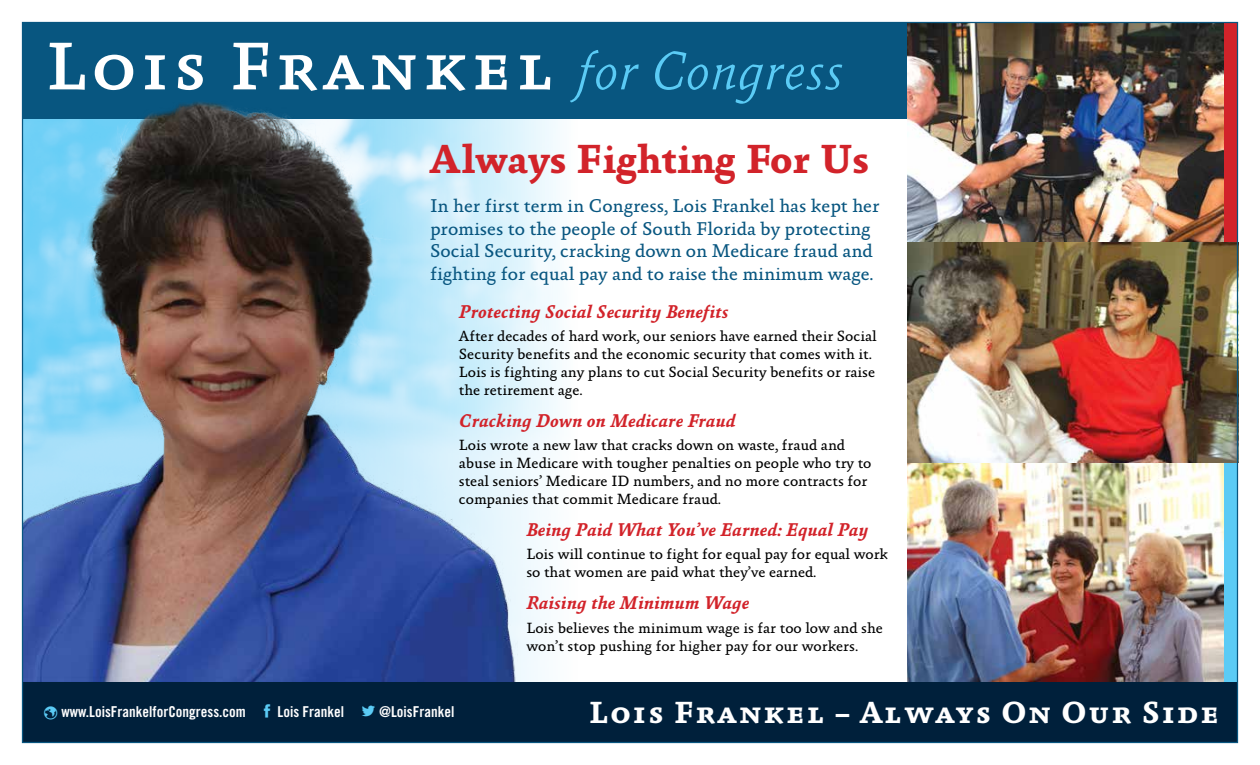
<style>
.page{position:relative;width:1260px;height:765px;background:#fff}
.page>*{position:absolute;margin:0;border:0;box-sizing:border-box;transform-origin:0 0}
.t1{font:68.38px "Absara TF Medium SC";letter-spacing:.04em;color:#fff}
.t2{font:700 41.25px "Absara TF";color:#d2232a}
.t3{font:31px "Absara TF Bold SC";letter-spacing:.04em;color:#fff}
.t4{font:18.75px/22.5px "Absara";color:#085680}
.t5{font:italic 700 18.75px "Absara TF";color:#d2232a}
.t6{font:15px/18px "Absara";color:#000}
.t7{font:15px "Trade Gothic LT Std Bd Cn 20";color:#fff}
.s1{font-family:"Absara TF";font-weight:300;font-style:italic;font-size:55.25px;color:#5bcbf5}
.s2{color:#5bcbf5}
</style>
<div class="page">
<div style="left:22px;top:22px;width:885px;height:97px;background:#085680"></div>
<div style="left:907px;top:461px;width:331px;height:221px;background:#5bcbf5"></div>
<img style="left:907px;top:463px;width:316px;height:219px">
<svg style="left:907px;top:22px;width:331px;height:221px;background:#a5313a"></svg>
<img style="left:907px;top:24px;width:316px;height:219px">
<img style="left:907px;top:243px;width:329px;height:220px">
<div style="left:22px;top:682px;width:1216px;height:60px;background:#00203b"></div>
<img style="left:24px;top:102px;width:511px;height:580px">
<h1 class="t1" style="left:46px;top:30px;width:799px">Lois Frankel <span class="s1">for Congress</span></h1>
<h2 class="t2" style="left:430px;top:135px;width:441px">Always Fighting For Us</h2>
<p class="t4" style="left:430px;top:195px;width:451px">In her first term in Congress, Lois Frankel has kept her promises to the people of South Florida by protecting Social Security, cracking down on Medicare fraud and fighting for equal pay and to raise the minimum wage.</p>
<p class="t5" style="left:459px;top:300px;width:271px">Protecting Social Security Benefits</p>
<p class="t6" style="left:459px;top:327px;width:419px">After decades of hard work, our seniors have earned their Social Security benefits and the economic security that comes with it.<br>Lois is fighting any plans to cut Social Security benefits or raise the retirement age.</p>
<p class="t5" style="left:459px;top:409px;width:278px">Cracking Down on Medicare Fraud</p>
<p class="t6" style="left:459px;top:437px;width:414px">Lois wrote a new law that cracks down on waste, fraud and abuse in Medicare with tougher penalties on people who try to steal seniors’ Medicare ID numbers, and no more contracts for companies that commit Medicare fraud.</p>
<p class="t5" style="left:526px;top:519px;width:344px">Being Paid What You’ve Earned: Equal Pay</p>
<p class="t6" style="left:526px;top:546px;width:363px">Lois will continue to fight for equal pay for equal work so that women are paid what they’ve earned.</p>
<p class="t5" style="left:526px;top:592px;width:224px">Raising the Minimum Wage</p>
<p class="t6" style="left:526px;top:619px;width:358px">Lois believes the minimum wage is far too low and she won’t stop pushing for higher pay for our workers.</p>
<p class="t7" style="left:62px;top:703px;width:186px">www.LoisFrankelforCongress.com</p>
<p class="t7" style="left:278px;top:703px;width:178px">Lois Frankel <span class="s2">▼</span> @LoisFrankel</p>
<h3 class="t3" style="left:589px;top:696px;width:632px">Lois Frankel – Always On Our Side</h3>
</div>
